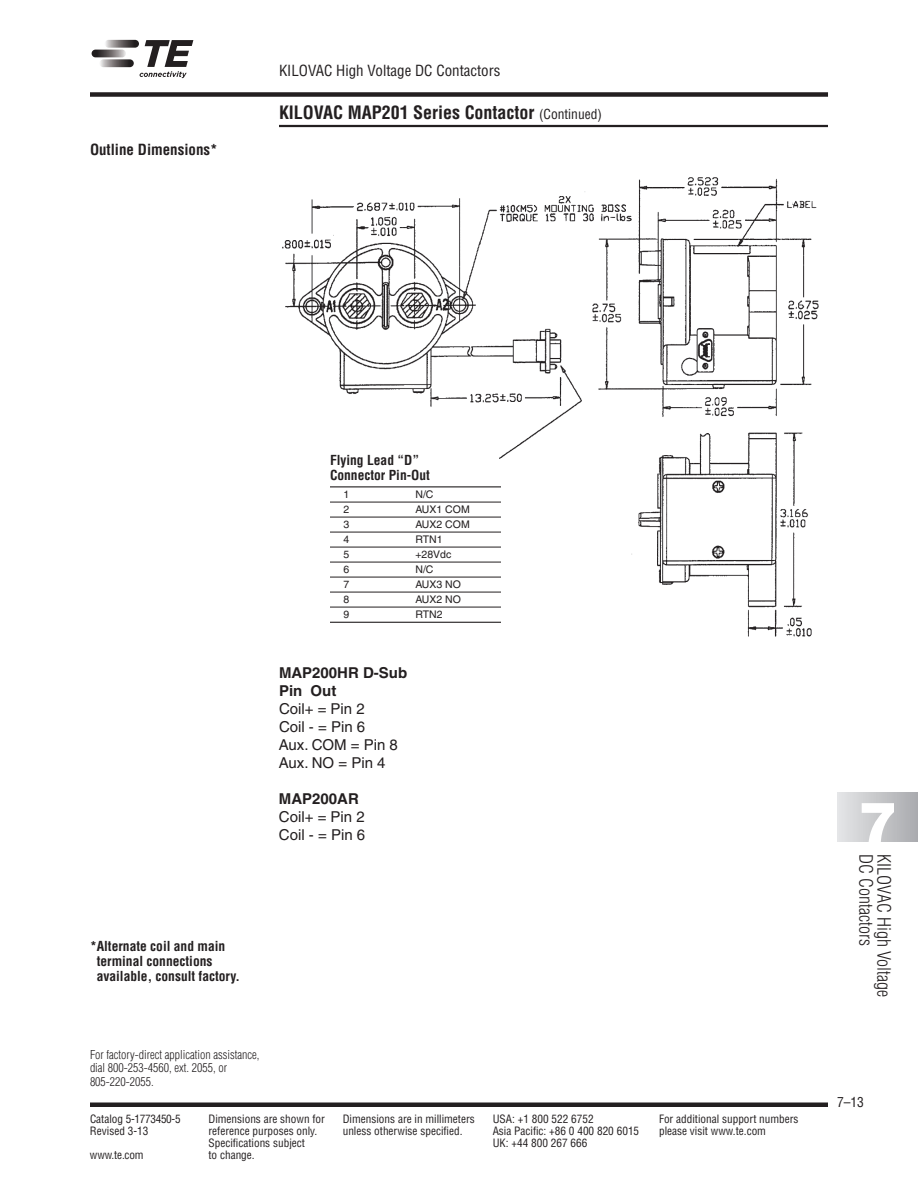
<style>
.page{position:relative;width:918px;height:1188px;background:#fff}
.page>*{position:absolute;margin:0;border:0;box-sizing:border-box;transform-origin:0 0}
.t1{font:900 57px "Helvetica";color:#fff}
.t2{font:700 condensed 18px "Helvetica";color:#231f20}
.t3{font:300 condensed 18px/18px "Helvetica";color:#231f20}
.t4{font:15px/18px "Helvetica";color:#231f20}
.t5{font:condensed 15px "Helvetica";color:#231f20}
.t6{font:700 15px/18px "Helvetica";color:#231f20}
.t7{font:700 condensed 15px "Helvetica";color:#231f20}
.t8{font:700 condensed 13.5px/15px "Helvetica";color:#231f20}
.t9{font:condensed 13.5px "Helvetica";color:#231f20}
.t10{font:300 condensed 12px/13.5px "Helvetica";color:#231f20}
.t11{font:condensed 11.25px "Helvetica";color:#231f20}
.t12{font:10.5px "Helvetica";color:#231f20}
.s1{font-weight:400;font-size:13.5px}
</style>
<div class="page">
<hr style="left:279px;top:125px;width:549px;height:2px;background:#231f20">
<div style="left:90px;top:92px;width:738px;height:5px;background:#231f20"></div>
<div style="left:837px;top:792px;width:81px;height:50px;background:linear-gradient(to right,#e5e6e7,#a9aaae)"></div>
<svg style="left:105px;top:40px;width:34px;height:8px"></svg>
<svg style="left:99px;top:59px;width:35px;height:8px"></svg>
<svg style="left:92px;top:50px;width:34px;height:7px"></svg>
<svg style="left:140px;top:40px;width:53px;height:38px"></svg>
<div style="left:90px;top:1102px;width:738px;height:5px;background:#231f20"></div>
<img style="left:282px;top:177px;width:537px;height:460px">
<hr style="left:330px;top:486px;width:171px;height:1px;background:#231f20">
<hr style="left:330px;top:502px;width:171px;height:1px;background:#231f20">
<hr style="left:330px;top:517px;width:171px;height:1px;background:#231f20">
<hr style="left:330px;top:532px;width:171px;height:1px;background:#231f20">
<hr style="left:330px;top:547px;width:171px;height:1px;background:#231f20">
<hr style="left:330px;top:562px;width:171px;height:1px;background:#231f20">
<hr style="left:330px;top:577px;width:171px;height:1px;background:#231f20">
<hr style="left:330px;top:592px;width:171px;height:1px;background:#231f20">
<hr style="left:330px;top:607px;width:171px;height:1px;background:#231f20">
<hr style="left:330px;top:622px;width:171px;height:1px;background:#231f20">
<h3 class="t7" style="left:90px;top:141px;width:129px">Outline Dimensions*</h3>
<h3 class="t5" style="left:279px;top:62px;width:223px">KILOVAC High Voltage DC Contactors</h3>
<h2 class="t2" style="left:279px;top:103px;width:325px">KILOVAC MAP201 Series Contactor <span class="s1">(Continued)</span></h2>
<p class="t8" style="left:330px;top:453px;width:102px">Flying Lead “D”<br>Connector Pin-Out</p>
<p class="t12" style="left:344px;top:490px;width:7px">1</p>
<p class="t12" style="left:415px;top:490px;width:20px">N/C</p>
<p class="t12" style="left:344px;top:505px;width:7px">2</p>
<p class="t12" style="left:415px;top:505px;width:56px">AUX1 COM</p>
<p class="t12" style="left:344px;top:520px;width:7px">3</p>
<p class="t12" style="left:415px;top:520px;width:56px">AUX2 COM</p>
<p class="t12" style="left:344px;top:535px;width:7px">4</p>
<p class="t12" style="left:415px;top:535px;width:29px">RTN1</p>
<p class="t12" style="left:344px;top:550px;width:7px">5</p>
<p class="t12" style="left:415px;top:550px;width:37px">+28Vdc</p>
<p class="t12" style="left:344px;top:565px;width:7px">6</p>
<p class="t12" style="left:415px;top:565px;width:20px">N/C</p>
<p class="t12" style="left:344px;top:580px;width:7px">7</p>
<p class="t12" style="left:415px;top:580px;width:47px">AUX3 NO</p>
<p class="t12" style="left:344px;top:595px;width:7px">8</p>
<p class="t12" style="left:415px;top:595px;width:47px">AUX2 NO</p>
<p class="t12" style="left:344px;top:610px;width:7px">9</p>
<p class="t12" style="left:415px;top:610px;width:29px">RTN2</p>
<p class="t8" style="left:97px;top:939px;width:145px;text-indent:-7px">*Alternate coil and main terminal connections available, consult factory.</p>
<h3 class="t6" style="left:279px;top:665px;width:130px">MAP200HR D-Sub<br>Pin Out</h3>
<h3 class="t4" style="left:279px;top:701px;width:120px">Coil+ = Pin 2<br>Coil - = Pin 6<br>Aux. COM = Pin 8<br>Aux. NO = Pin 4</h3>
<h3 class="t6" style="left:279px;top:791px;width:81px">MAP200AR</h3>
<h3 class="t4" style="left:279px;top:809px;width:88px">Coil+ = Pin 2<br>Coil - = Pin 6</h3>
<p class="t10" style="left:90px;top:1048px;width:171px">For factory-direct application assistance, dial 800-253-4560, ext. 2055, or<br>805-220-2055.</p>
<p class="t11" style="left:90px;top:1112px;width:92px">Catalog 5-1773450-5</p>
<p class="t11" style="left:208px;top:1112px;width:118px">Dimensions are shown for</p>
<p class="t11" style="left:343px;top:1112px;width:134px">Dimensions are in millimeters</p>
<p class="t11" style="left:493px;top:1112px;width:102px">USA: +1 800 522 6752</p>
<p class="t11" style="left:659px;top:1112px;width:141px">For additional support numbers</p>
<p class="t11" style="left:90px;top:1124px;width:60px">Revised 3-13</p>
<p class="t11" style="left:208px;top:1124px;width:110px">reference purposes only.</p>
<p class="t11" style="left:343px;top:1124px;width:121px">unless otherwise specified.</p>
<p class="t11" style="left:493px;top:1124px;width:148px">Asia Pacific: +86 0 400 820 6015</p>
<p class="t11" style="left:659px;top:1124px;width:109px">please visit www.te.com</p>
<p class="t11" style="left:208px;top:1136px;width:98px">Specifications subject</p>
<p class="t11" style="left:493px;top:1136px;width:96px">UK: +44 800 267 666</p>
<p class="t11" style="left:90px;top:1148px;width:55px">www.te.com</p>
<p class="t11" style="left:208px;top:1148px;width:48px">to change.</p>
<h1 class="t1" style="left:858px;top:802px;width:40px">7</h1>
<h2 class="t3" style="left:893px;top:854px;width:144px;rotate:90deg">KILOVAC High Voltage<br>DC Contactors</h2>
<p class="t9" style="left:837px;top:1094px;width:28px">7–13</p>
</div>
